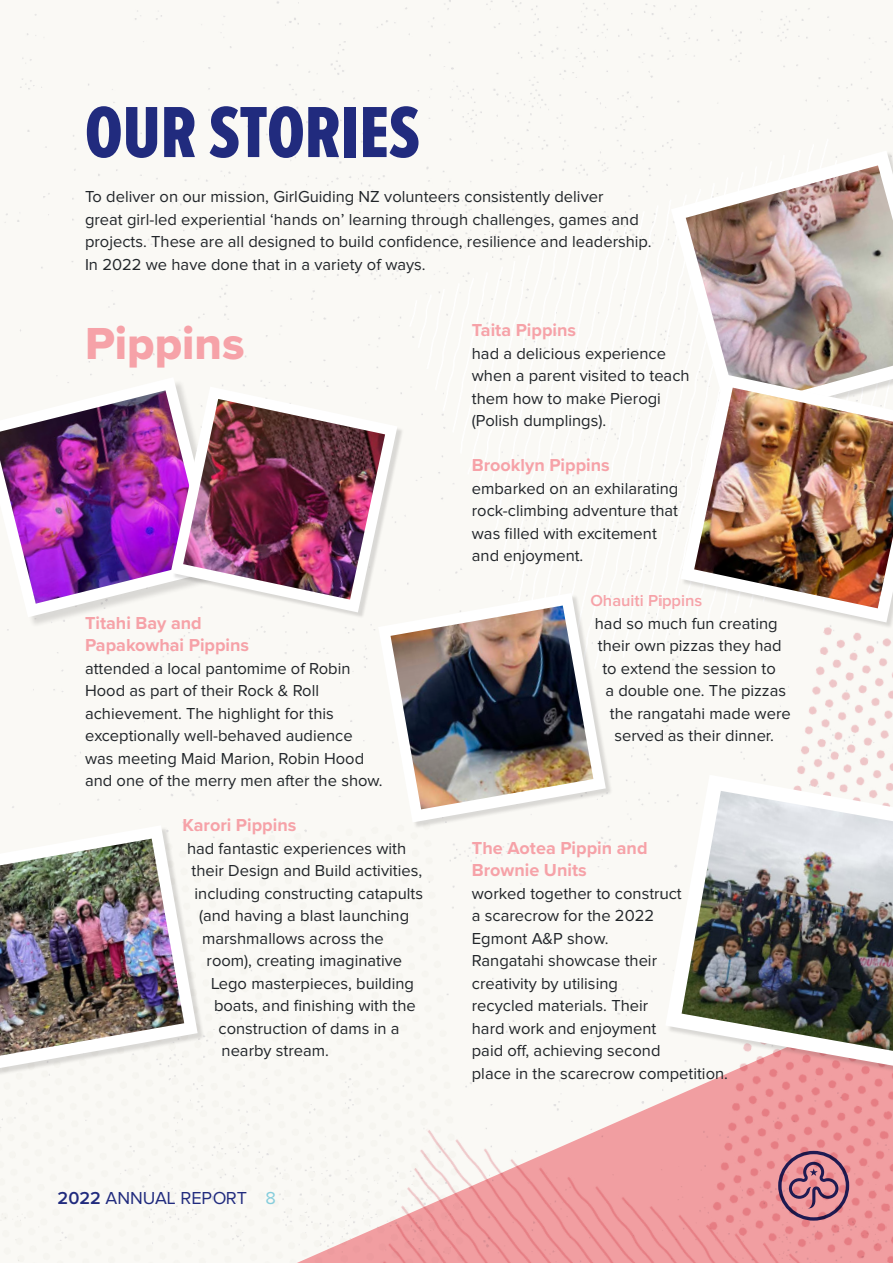
<style>
.page{position:relative;width:893px;height:1263px;background:#faf9f5}
.page>*{position:absolute;margin:0;border:0;box-sizing:border-box;transform-origin:0 0}
.t1{font:75px "Proxima Nova Ex Cn Extrabld";color:#212b7e}
.t2{font:46.5px "Proxima Nova Extrabld";color:#f6a2a8}
.t3{font:700 18px/22.5px "Proxima Nova";color:#f6a2a8}
.t4{font:18px "Proxima Nova";color:#212b7e}
.t5{font:16.5px/22.5px "Proxima Nova";color:#212529}
.t6{font:600 16.5px "Proxima Nova";color:#f6a2a8}
.s1{font-weight:600}
.s2{color:#86cddc}
</style>
<div class="page">
<div style="left:379px;top:594px;width:234px;height:235px;background:#faf9f5"></div>
<svg style="left:378px;top:593px;width:228px;height:229px"></svg>
<img style="left:391px;top:605px;width:202px;height:204px">
<div style="left:208px;top:942px;width:453px;height:321px;background:#faf9f5"></div>
<svg style="left:0;top:1213px;width:26px;height:8px"></svg>
<svg style="left:40px;top:1167px;width:6px;height:4px"></svg>
<div style="left:0;top:379px;width:232px;height:248px;background:#231f20;opacity:.15"></div>
<svg style="left:0;top:377px;width:221px;height:240px;fill:#faf9f5"></svg>
<img style="left:0;top:390px;width:171px;height:214px">
<div style="left:172px;top:388px;width:231px;height:230px;background:#231f20;opacity:.15"></div>
<svg style="left:171px;top:387px;width:226px;height:225px;fill:#faf9f5"></svg>
<img style="left:183px;top:399px;width:202px;height:201px">
<div style="left:0;top:827px;width:205px;height:250px;background:#faf9f5"></div>
<svg style="left:0;top:825px;width:198px;height:243px"></svg>
<img style="left:0;top:839px;width:184px;height:217px">
<svg style="left:671px;top:151px;width:222px;height:272px;fill:#faf9f5"></svg>
<img style="left:686px;top:165px;width:207px;height:209px">
<img style="left:661px;top:585px;width:232px;height:678px">
<svg style="left:665px;top:775px;width:228px;height:291px;fill:#faf9f5"></svg>
<img style="left:682px;top:791px;width:211px;height:260px">
<div style="left:682px;top:375px;width:211px;height:254px;background:#faf9f5"></div>
<svg style="left:680px;top:374px;width:213px;height:248px"></svg>
<img style="left:694px;top:388px;width:199px;height:220px">
<img style="left:213px;top:988px;width:672px;height:275px">
<h1 class="t1" style="left:85px;top:101px;width:337px">OUR STORIES</h1>
<p class="t5" style="left:85px;top:186px;width:568px">To deliver on our mission, GirlGuiding NZ volunteers consistently deliver<br>great girl-led experiential ‘hands on’ learning through challenges, games and projects. These are all designed to build confidence, resilience and leadership.<br>In 2022 we have done that in a variety of ways.</p>
<h2 class="t2" style="left:85px;top:324px;width:161px">Pippins</h2>
<p class="t3" style="left:85px;top:613px;width:166px">Titahi Bay and<br>Papakowhai Pippins</p>
<p class="t5" style="left:85px;top:658px;width:299px">attended a local pantomime of Robin Hood as part of their Rock &amp; Roll achievement. The highlight for this exceptionally well-behaved audience was meeting Maid Marion, Robin Hood and one of the merry men after the show.</p>
<p class="t3" style="left:183px;top:815px;width:115px">Karori Pippins</p>
<p class="t5" style="left:187px;top:838px;width:221px">had fantastic experiences with</p>
<p class="t5" style="left:192px;top:860px;width:232px">their Design and Build activities,</p>
<p class="t5" style="left:195px;top:883px;width:230px">including constructing catapults</p>
<p class="t5" style="left:199px;top:905px;width:212px">(and having a blast launching</p>
<p class="t5" style="left:202px;top:928px;width:183px">marshmallows across the</p>
<p class="t5" style="left:207px;top:950px;width:197px">room), creating imaginative</p>
<p class="t5" style="left:211px;top:973px;width:205px">Lego masterpieces, building</p>
<p class="t5" style="left:214px;top:995px;width:203px">boats, and finishing with the</p>
<p class="t5" style="left:219px;top:1018px;width:183px">construction of dams in a</p>
<p class="t5" style="left:222px;top:1040px;width:109px">nearby stream.</p>
<p class="t4" style="left:58px;top:1190px;width:220px"><span class="s1">2022</span> ANNUAL REPORT <span class="s2">8</span></p>
<p class="t3" style="left:472px;top:320px;width:106px">Taita Pippins</p>
<p class="t5" style="left:472px;top:343px;width:219px">had a delicious experience when a parent visited to teach them how to make Pierogi (Polish dumplings).</p>
<p class="t3" style="left:472px;top:455px;width:139px">Brooklyn Pippins</p>
<p class="t5" style="left:472px;top:478px;width:208px">embarked on an exhilarating rock-climbing adventure that was filled with excitement and enjoyment.</p>
<p class="t6" style="left:590px;top:594px;width:113px">Ohauiti Pippins</p>
<p class="t5" style="left:595px;top:613px;width:184px">had so much fun creating</p>
<p class="t5" style="left:598px;top:635px;width:185px">their own pizzas they had</p>
<p class="t5" style="left:602px;top:658px;width:175px">to extend the session to</p>
<p class="t5" style="left:605px;top:680px;width:182px">a double one. The pizzas</p>
<p class="t5" style="left:610px;top:703px;width:182px">the rangatahi made were</p>
<p class="t5" style="left:614px;top:725px;width:161px">served as their dinner.</p>
<p class="t3" style="left:472px;top:838px;width:177px">The Aotea Pippin and<br>Brownie Units</p>
<p class="t5" style="left:472px;top:883px;width:258px">worked together to construct<br>a scarecrow for the 2022<br>Egmont A&amp;P show.<br>Rangatahi showcase their<br>creativity by utilising<br>recycled materials. Their<br>hard work and enjoyment<br>paid off, achieving second<br>place in the scarecrow competition.</p>
</div>
